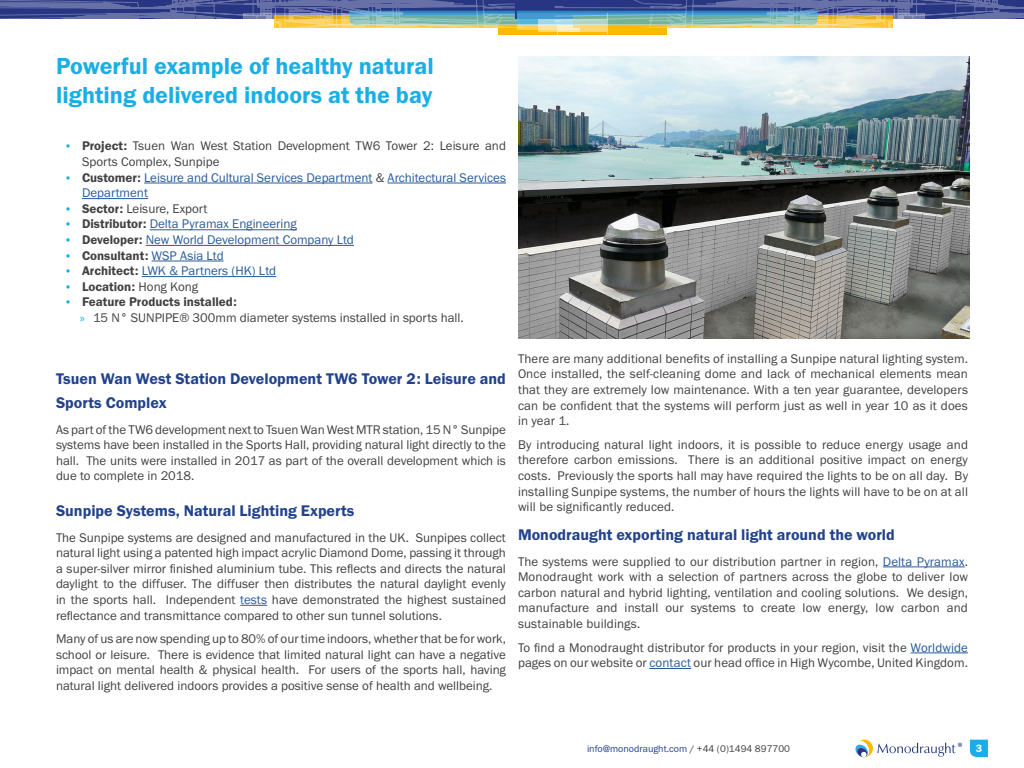
<style>
.page{position:relative;width:1024px;height:768px;background:#fff}
.page>*{position:absolute;margin:0;border:0;box-sizing:border-box;transform-origin:0 0}
.t1{font:24px/28.8px "Franklin Gothic URW Dem";color:#19afe6}
.t2{font:16px/24px "Franklin Gothic URW Dem";color:#22428b}
.t3{font:13px/15.6px "Franklin Gothic URW Boo";color:#414042;text-align:justify}
.t4{font:13px/15.6px "Franklin Gothic URW Boo";color:#275b9b}
.t5{font:13px "Franklin Gothic URW Dem";color:#414042}
.t6{font:11px "Franklin Gothic URW Dem";color:#fff}
.t7{font:10px "Franklin Gothic URW Boo";color:#22428b}
.s1{font-size:12px;color:#19afe6}
.s2{font-family:"Franklin Gothic URW Dem"}
.s3{font-family:"Franklin Gothic URW Dem";color:#414042}
.s4{color:#414042}
.s5{font-family:"Franklin Gothic URW Boo";font-size:12px;color:#19afe6}
.s6{font-family:"Franklin Gothic URW Boo";color:#275b9b}
.s7{font-family:"Franklin Gothic URW Boo"}
.s8{font-family:"Myriad Pro";font-size:12px;color:#19afe6}
.s9{color:#275b9b}
.s10{color:#3c3c3b}
</style>
<div class="page">
<svg style="left:0;top:0;width:1024px;height:35px"></svg>
<svg style="left:855px;top:740px;width:107px;height:17px"></svg>
<svg style="left:970px;top:740px;width:18px;height:17px"></svg>
<hr style="left:144px;top:183px;width:229px;height:1px;background:#275b9b">
<hr style="left:388px;top:183px;width:118px;height:1px;background:#275b9b">
<hr style="left:82px;top:198px;width:66px;height:1px;background:#275b9b">
<hr style="left:150px;top:229px;width:147px;height:1px;background:#275b9b">
<hr style="left:146px;top:245px;width:208px;height:1px;background:#275b9b">
<hr style="left:152px;top:261px;width:72px;height:1px;background:#275b9b">
<hr style="left:142px;top:276px;width:134px;height:1px;background:#275b9b">
<svg style="left:240px;top:605px;width:27px;height:1px"></svg>
<hr style="left:883px;top:566px;width:82px;height:1px;background:#275b9b">
<hr style="left:911px;top:652px;width:57px;height:1px;background:#275b9b">
<hr style="left:649px;top:668px;width:42px;height:1px;background:#275b9b">
<img style="left:518px;top:56px;width:452px;height:283px">
<h1 class="t1" style="left:56px;top:51px;width:379px">Powerful example of healthy natural lighting delivered indoors at the bay</h1>
<p class="t3" style="left:82px;top:138px;width:426px;text-indent:-18px"><span class="s1">•</span> <span class="s2">Project:</span> Tsuen Wan West Station Development TW6 Tower 2: Leisure and<br>Sports Complex, Sunpipe</p>
<p class="t4" style="left:82px;top:169px;width:426px;text-indent:-18px"><span class="s1">•</span> <span class="s3">Customer:</span> Leisure and Cultural Services Department <span class="s4">&amp;</span> Architectural Services<br>Department</p>
<p class="t3" style="left:64px;top:201px;width:145px"><span class="s1">•</span> <span class="s2">Sector:</span> Leisure, Export</p>
<p class="t4" style="left:64px;top:216px;width:234px"><span class="s1">•</span> <span class="s3">Distributor:</span> Delta Pyramax Engineering</p>
<p class="t4" style="left:64px;top:232px;width:291px"><span class="s1">•</span> <span class="s3">Developer:</span> New World Development Company Ltd</p>
<p class="t5" style="left:64px;top:247px;width:161px"><span class="s5">•</span> Consultant: <span class="s6">WSP Asia Ltd</span></p>
<p class="t4" style="left:64px;top:263px;width:214px"><span class="s1">•</span> <span class="s3">Architect:</span> LWK &amp; Partners (HK) Ltd</p>
<p class="t5" style="left:64px;top:279px;width:136px"><span class="s5">•</span> Location: <span class="s7">Hong Kong</span></p>
<p class="t5" style="left:64px;top:294px;width:174px"><span class="s5">•</span> Feature Products installed:</p>
<p class="t3" style="left:80px;top:310px;width:385px"><span class="s8">»</span> 15 N° SUNPIPE® 300mm diameter systems installed in sports hall.</p>
<p class="t2" style="left:56px;top:366px;width:451px">Tsuen Wan West Station Development TW6 Tower 2: Leisure and<br>Sports Complex</p>
<p class="t3" style="left:56px;top:421px;width:452px">As part of the TW6 development next to Tsuen Wan West MTR station, 15 N° Sunpipe systems have been installed in the Sports Hall, providing natural light directly to the hall. The units were installed in 2017 as part of the overall development which is due to complete in 2018.</p>
<p class="t2" style="left:56px;top:498px;width:300px">Sunpipe Systems, Natural Lighting Experts</p>
<p class="t3" style="left:56px;top:529px;width:452px">The Sunpipe systems are designed and manufactured in the UK. Sunpipes collect natural light using a patented high impact acrylic Diamond Dome, passing it through a super-silver mirror finished aluminium tube. This reflects and directs the natural daylight to the diffuser. The diffuser then distributes the natural daylight evenly in the sports hall. Independent <span class="s9">tests</span> have demonstrated the highest sustained reflectance and transmittance compared to other sun tunnel solutions.</p>
<p class="t3" style="left:56px;top:631px;width:452px">Many of us are now spending up to 80% of our time indoors, whether that be for work, school or leisure. There is evidence that limited natural light can have a negative impact on mental health &amp; physical health. For users of the sports hall, having natural light delivered indoors provides a positive sense of health and wellbeing.</p>
<p class="t3" style="left:518px;top:351px;width:452px">There are many additional benefits of installing a Sunpipe natural lighting system.<br>Once installed, the self-cleaning dome and lack of mechanical elements mean that they are extremely low maintenance. With a ten year guarantee, developers can be confident that the systems will perform just as well in year 10 as it does in year 1.</p>
<p class="t3" style="left:518px;top:437px;width:452px">By introducing natural light indoors, it is possible to reduce energy usage and therefore carbon emissions. There is an additional positive impact on energy costs. Previously the sports hall may have required the lights to be on all day. By installing Sunpipe systems, the number of hours the lights will have to be on at all will be significantly reduced.</p>
<p class="t2" style="left:518px;top:522px;width:378px">Monodraught exporting natural light around the world</p>
<p class="t3" style="left:518px;top:553px;width:452px">The systems were supplied to our distribution partner in region, <span class="s9">Delta Pyramax</span>.<br>Monodraught work with a selection of partners across the globe to deliver low carbon natural and hybrid lighting, ventilation and cooling solutions. We design, manufacture and install our systems to create low energy, low carbon and sustainable buildings.</p>
<p class="t3" style="left:518px;top:639px;width:452px">To find a Monodraught distributor for products in your region, visit the <span class="s9">Worldwide </span>pages on our website or <span class="s9">contact</span> our head office in High Wycombe, United Kingdom.</p>
<p class="t7" style="left:587px;top:742px;width:205px">info@monodraught.com <span class="s10">/ +44 (0)1494 897700</span></p>
<p class="t6" style="left:976px;top:742px;width:8px">3</p>
</div>
